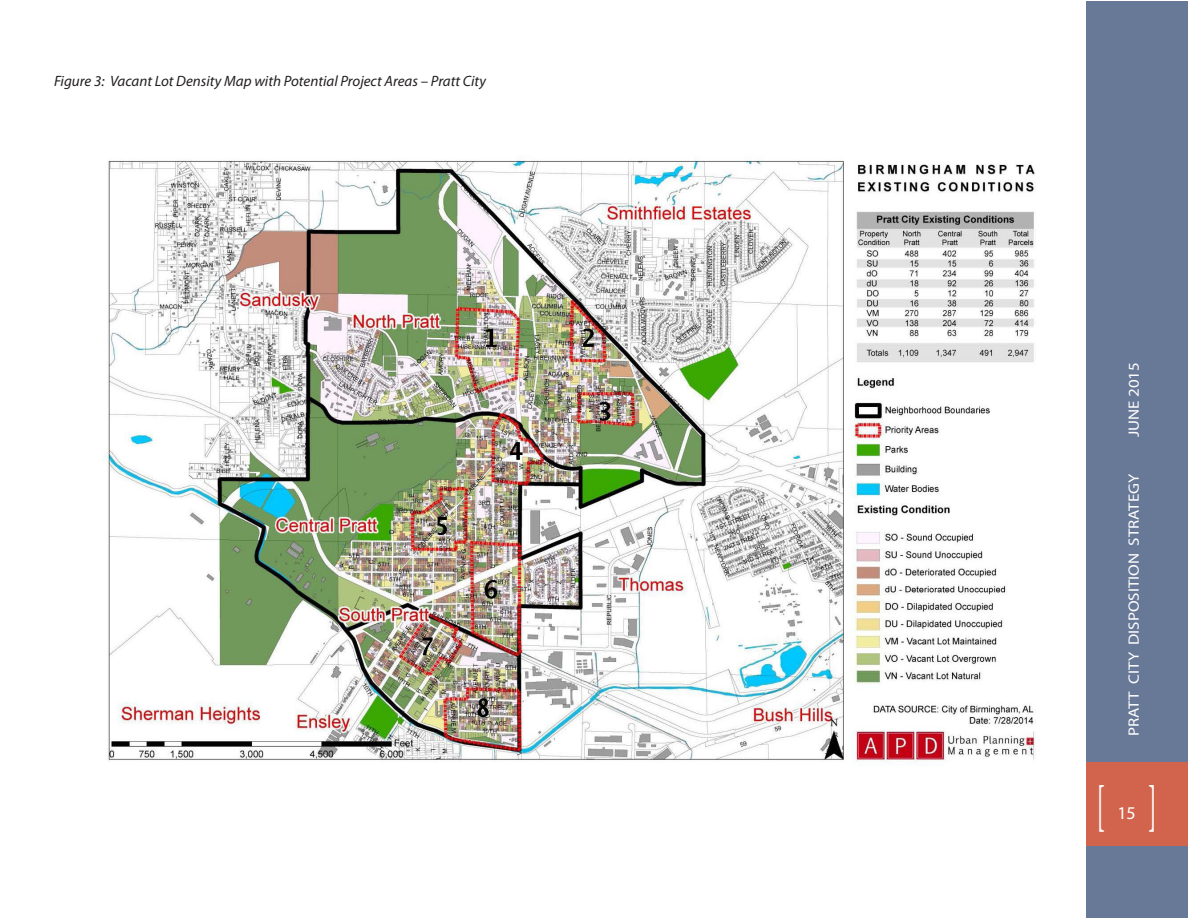
<style>
.page{position:relative;width:1188px;height:918px;background:#fff}
.page>*{position:absolute;margin:0;border:0;box-sizing:border-box;transform-origin:0 0}
.t1{font:54px "Minion Pro";color:#fff;scale:.5 1}
.t2{font:18px "Myriad Pro";color:#fff}
.t3{font:italic 15px "Myriad Pro";color:#231f20}
.t4{font:15px "Myriad Pro";color:#fff;scale:1.13 1}
</style>
<div class="page">
<div style="left:1087px;top:2px;width:101px;height:916px;background:#687897"></div>
<div style="left:1087px;top:762px;width:101px;height:84px;background:#d2644d"></div>
<img style="left:106px;top:160px;width:930px;height:604px">
<p class="t3" style="left:54px;top:72px;width:434px">Figure 3: Vacant Lot Density Map with Potential Project Areas – Pratt City</p>
<p class="t4" style="left:1125px;top:437px;width:68px;rotate:-90deg">JUNE 2015</p>
<p class="t4" style="left:1125px;top:736px;width:234px;rotate:-90deg">PRATT CITY DISPOSITION STRATEGY</p>
<h1 class="t1" style="left:1096px;top:770px;width:124px">[ ]</h1>
<p class="t2" style="left:1117px;top:802px;width:20px">15</p>
</div>
